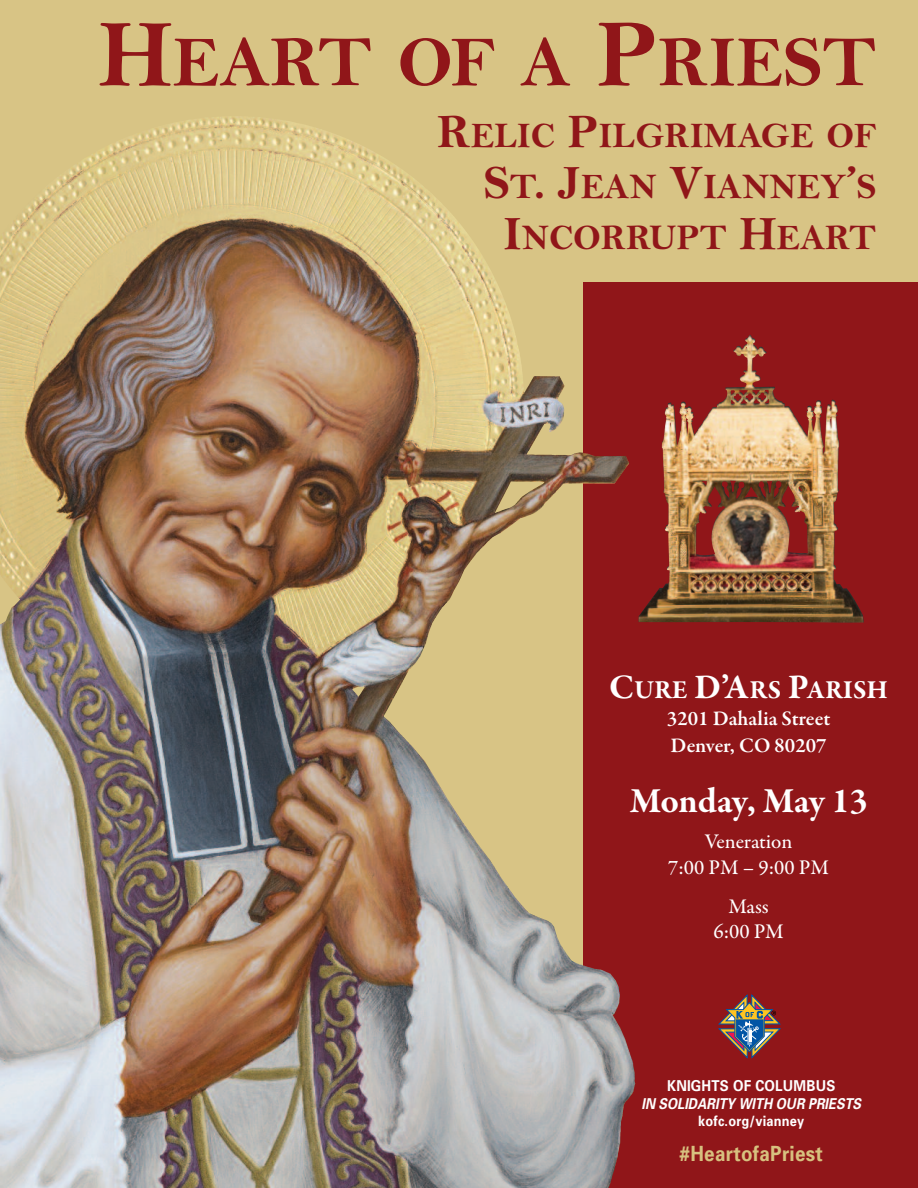
<style>
.page{position:relative;width:918px;height:1188px;background:#fff}
.page>*{position:absolute;margin:0;border:0;box-sizing:border-box;transform-origin:0 0}
.t1{font:72px "Bell MT Bold";color:#901619}
.t2{font:36px/51px "Bell MT Bold";color:#901619;text-align:right}
.t3{font:700 36px "Garamond Premr Pro";letter-spacing:-.01em;color:#fff}
.t4{font:700 26.4px "Garamond Premr Pro";letter-spacing:.005em;color:#fff}
.t5{font:500 21px/25.5px "Garamond Premr Pro";letter-spacing:-.005em;color:#fff;text-align:center}
.t6{font:600 21px/27px "Garamond Premr Pro";color:#fff}
.t7{font:700 21px "Univers";letter-spacing:.015em;color:#d7c17f;scale:.9 1}
.t8{font:italic 700 15px "Univers";color:#fff;scale:.86 1}
.t9{font:700 15px "Univers";letter-spacing:.015em;color:#fff;scale:.9 1}
.t10{font:700 14.25px "Univers";letter-spacing:.015em;color:#fff;scale:.9 1}
.s1{font-size:96px}
.s2{font-size:48px}
.s3{font-size:35.25px}
</style>
<div class="page">
<img style="left:0;top:0;width:918px;height:1188px">
<svg style="left:583px;top:282px;width:335px;height:906px;background:#932825"></svg>
<img style="left:0;top:167px;width:71px;height:466px">
<svg style="left:718px;top:995px;width:62px;height:64px;background:#805250"></svg>
<img style="left:638px;top:502px;width:32px;height:120px">
<h1 class="t1" style="left:98px;top:18px;width:779px"><span class="s1">H</span>EART OF A <span class="s1">P</span>RIEST</h1>
<p class="t2" style="left:437px;top:109px;width:440px"><span class="s2">R</span>ELIC <span class="s2">P</span>ILGRIMAGE OF<br><span class="s2">S</span>T<span class="s2">. J</span>EAN <span class="s2">V</span>IANNEY<span class="s2">’</span>S<br><span class="s2">I</span>NCORRUPT <span class="s2">H</span>EART</p>
<p class="t4" style="left:609px;top:680px;width:280px"><span class="s3">C</span>URE <span class="s3">D’A</span>RS <span class="s3">P</span>ARISH</p>
<p class="t6" style="left:667px;top:707px;width:165px">3201 Dahalia Street<br>Denver, CO 80207</p>
<p class="t3" style="left:630px;top:787px;width:239px">Monday, May 13</p>
<p class="t5" style="left:668px;top:831px;width:162px">Veneration<br>7:00 PM – 9:00 PM</p>
<p class="t5" style="left:713px;top:895px;width:72px">Mass<br>6:00 PM</p>
<p class="t9" style="left:667px;top:1080px;width:188px">KNIGHTS OF COLUMBUS</p>
<p class="t8" style="left:641px;top:1098px;width:257px">IN SOLIDARITY WITH OUR PRIESTS</p>
<p class="t10" style="left:698px;top:1116px;width:119px">kofc.org/vianney</p>
<p class="t7" style="left:680px;top:1145px;width:161px">#HeartofaPriest</p>
</div>
